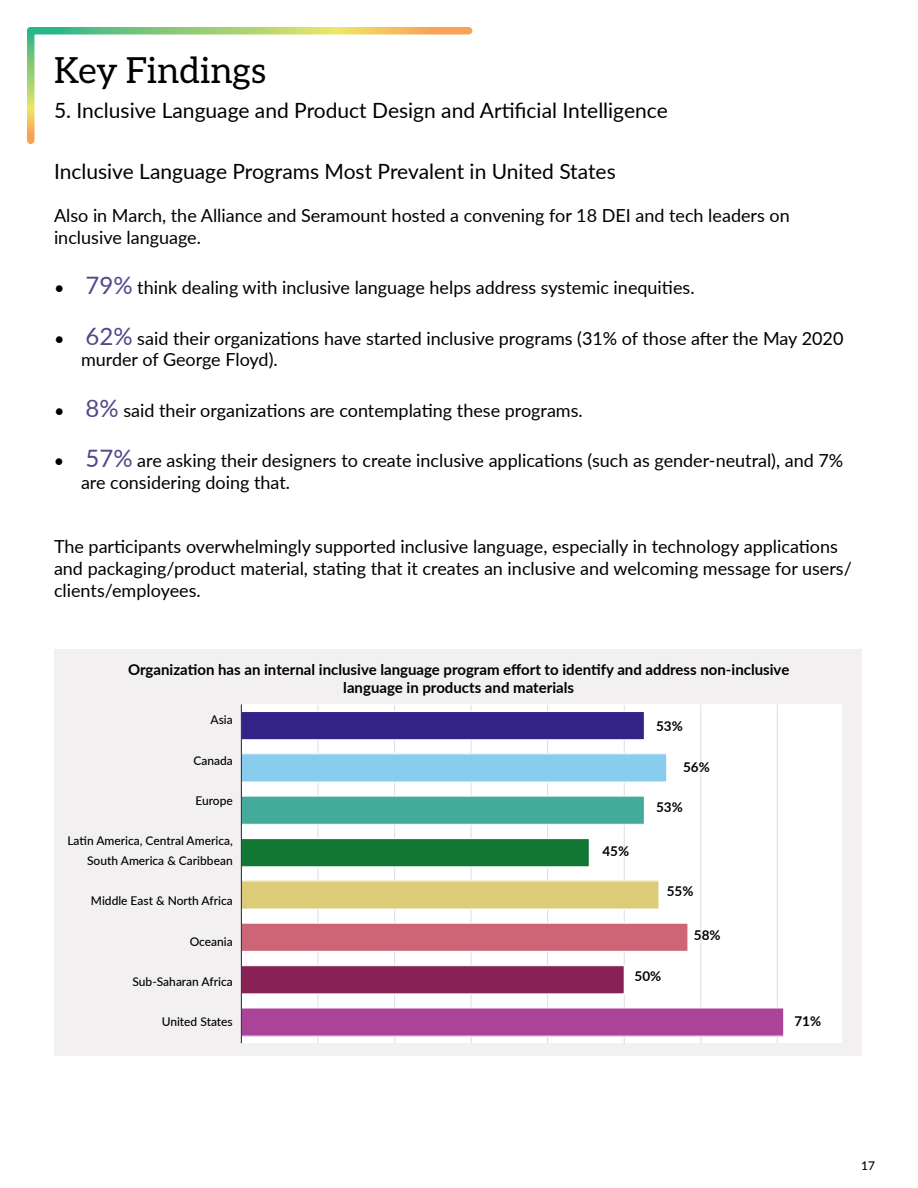
<style>
.page{position:relative;width:918px;height:1188px;background:#fff}
.page>*{position:absolute;margin:0;border:0;box-sizing:border-box;transform-origin:0 0}
.t1{font:36px "Aleo";color:#000}
.Heading_2{font:21px "Lato";color:#000}
.Heading_3{font:21px "Lato";color:#000}
.t2{font:18px/21.6px "Lato";color:#000}
.t3{font:700 15px/18px "Lato";color:#000;text-align:center}
.t4{font:700 13.5px "Lato";color:#000}
.t5{font:500 12px/20.1px "Lato";color:#000;text-align:right}
.s1{font-size:24px;color:#534788}
</style>
<div class="page">
<svg style="left:27px;top:31px;width:7px;height:109px"></svg>
<svg style="left:31px;top:27px;width:438px;height:7px;background:#a9c66f"></svg>
<div style="left:54px;top:649px;width:807px;height:407px;background:#f2f0f1"></div>
<div style="left:241px;top:704px;width:601px;height:339px;background:#fff"></div>
<hr style="left:317px;top:704px;width:1px;height:339px;background:#dde2e7">
<hr style="left:394px;top:704px;width:1px;height:339px;background:#dde2e7">
<hr style="left:471px;top:704px;width:1px;height:339px;background:#dde2e7">
<hr style="left:547px;top:704px;width:1px;height:339px;background:#dde2e7">
<hr style="left:624px;top:704px;width:1px;height:339px;background:#dde2e7">
<hr style="left:700px;top:704px;width:1px;height:339px;background:#dde2e7">
<hr style="left:777px;top:704px;width:1px;height:339px;background:#dde2e7">
<hr style="left:853px;top:704px;width:1px;height:339px;background:#dde2e7">
<div style="left:241px;top:711px;width:403px;height:29px;background:#328"></div>
<div style="left:241px;top:711px;width:404px;height:29px;border:1px solid #fff"></div>
<div style="left:241px;top:754px;width:426px;height:28px;background:#8ce"></div>
<div style="left:241px;top:753px;width:426px;height:30px;border:1px solid #fff"></div>
<div style="left:241px;top:796px;width:403px;height:28px;background:#4a9"></div>
<div style="left:241px;top:796px;width:404px;height:29px;border:1px solid #fff"></div>
<div style="left:241px;top:839px;width:348px;height:28px;background:#173"></div>
<div style="left:241px;top:838px;width:349px;height:29px;border:1px solid #fff"></div>
<div style="left:241px;top:881px;width:418px;height:28px;background:#dc7"></div>
<div style="left:241px;top:880px;width:419px;height:30px;border:1px solid #fff"></div>
<div style="left:241px;top:923px;width:447px;height:28px;background:#c67"></div>
<div style="left:241px;top:923px;width:448px;height:29px;border:1px solid #fff"></div>
<div style="left:241px;top:966px;width:383px;height:28px;background:#825"></div>
<div style="left:241px;top:965px;width:384px;height:29px;border:1px solid #fff"></div>
<div style="left:241px;top:1008px;width:543px;height:28px;background:#a49"></div>
<div style="left:241px;top:1007px;width:543px;height:30px;border:1px solid #fff"></div>
<hr style="left:241px;top:704px;width:1px;height:339px;background:#333e48">
<h1 class="t1" style="left:54px;top:50px;width:213px">Key Findings</h1>
<h2 class="Heading_2" style="left:54px;top:96px;width:615px">5. Inclusive Language and Product Design and Artificial Intelligence</h2>
<h3 class="Heading_3" style="left:54px;top:156px;width:563px">Inclusive Language Programs Most Prevalent in United States</h3>
<p class="t2" style="left:54px;top:204px;width:737px">Also in March, the Alliance and Seramount hosted a convening for 18 DEI and tech leaders on inclusive language.</p>
<p class="t2" style="left:54px;top:276px;width:642px">• <span class="s1">79%</span> think dealing with inclusive language helps address systemic inequities.</p>
<p class="t2" style="left:81px;top:326px;width:764px;text-indent:-27px">• <span class="s1">62%</span> said their organizations have started inclusive programs (31% of those after the May 2020 murder of George Floyd).</p>
<p class="t2" style="left:54px;top:398px;width:530px">• <span class="s1">8%</span> said their organizations are contemplating these programs.</p>
<p class="t2" style="left:81px;top:449px;width:764px;text-indent:-27px">• <span class="s1">57%</span> are asking their designers to create inclusive applications (such as gender-neutral), and 7% are considering doing that.</p>
<p class="t2" style="left:54px;top:535px;width:799px">The participants overwhelmingly supported inclusive language, especially in technology applications and packaging/product material, stating that it creates an inclusive and welcoming message for users/ clients/employees.</p>
<p class="t3" style="left:128px;top:660px;width:663px">Organization has an internal inclusive language program effort to identify and address non-inclusive language in products and materials</p>
<p class="t5" style="left:211px;top:710px;width:24px">Asia</p>
<p class="t5" style="left:193px;top:750px;width:41px">Canada</p>
<p class="t5" style="left:195px;top:790px;width:39px">Europe</p>
<p class="t5" style="left:67px;top:830px;width:167px">Latin America, Central America,<br>South America &amp; Caribbean</p>
<p class="t5" style="left:91px;top:890px;width:143px">Middle East &amp; North Africa</p>
<p class="t5" style="left:190px;top:931px;width:45px">Oceania</p>
<p class="t5" style="left:133px;top:971px;width:102px">Sub-Saharan Africa</p>
<p class="t5" style="left:162px;top:1011px;width:73px">United States</p>
<p class="t4" style="left:656px;top:716px;width:28px">53%</p>
<p class="t4" style="left:683px;top:757px;width:28px">56%</p>
<p class="t4" style="left:602px;top:841px;width:28px">45%</p>
<p class="t4" style="left:656px;top:797px;width:28px">53%</p>
<p class="t4" style="left:667px;top:882px;width:28px">55%</p>
<p class="t4" style="left:694px;top:925px;width:28px">58%</p>
<p class="t4" style="left:635px;top:966px;width:28px">50%</p>
<p class="t4" style="left:794px;top:1011px;width:28px">71%</p>
<p class="t5" style="left:861px;top:1155px;width:15px">17</p>
</div>
